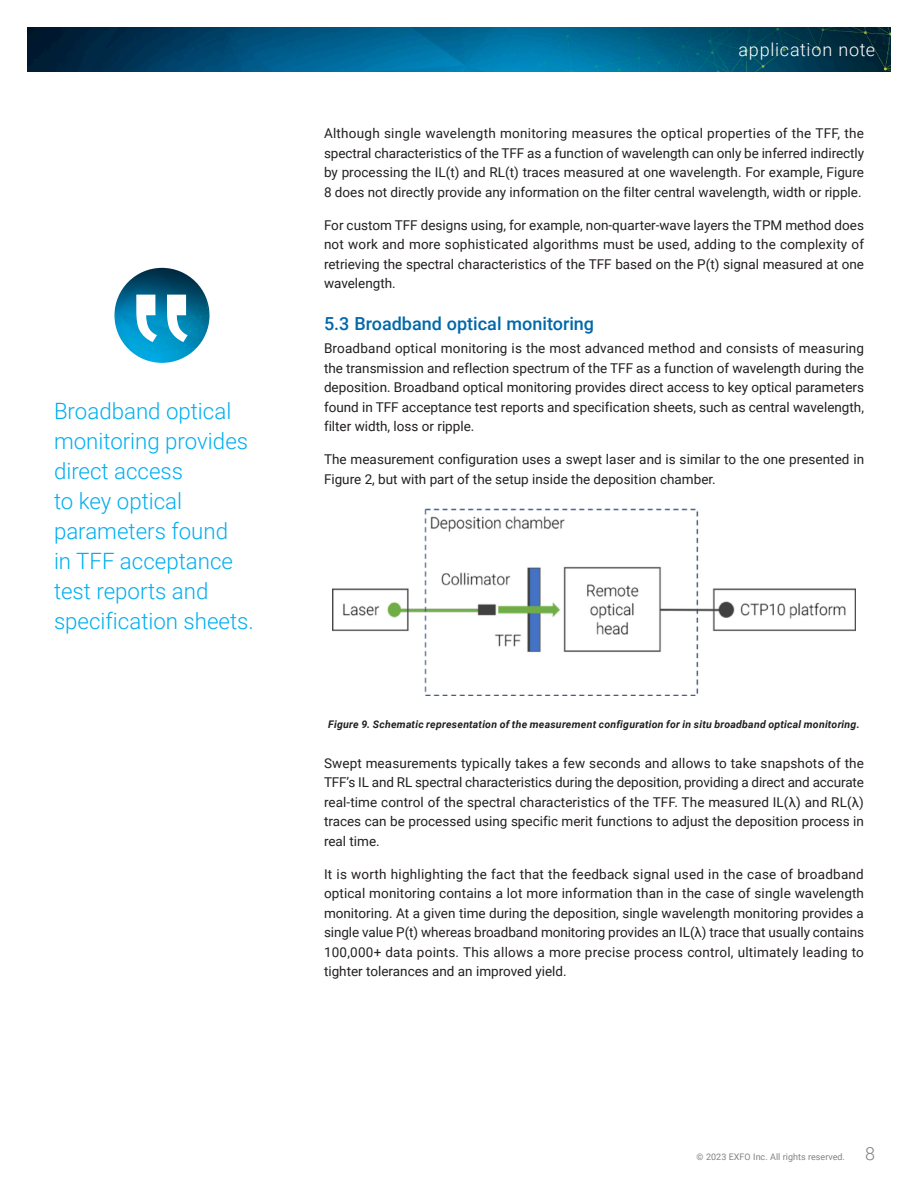
<style>
.page{position:relative;width:918px;height:1188px;background:#fff}
.page>*{position:absolute;margin:0;border:0;box-sizing:border-box;transform-origin:0 0}
.Exergue{font:300 22.5px/30px "Roboto";color:#00aeef}
.Title_2{font:500 18px "Roboto";color:#0068a9}
.t1{font:300 18px "Roboto";letter-spacing:.04em;color:#fff}
.Text{font:13.5px/19.5px "Roboto";color:#231f20;text-align:justify}
.Legend{font:italic 700 10.5px "Roboto";letter-spacing:.02em;color:#231f20}
.t2{font:9px "Roboto";color:#808285}
.s1{font-weight:300;font-size:18px}
</style>
<div class="page">
<img style="left:27px;top:27px;width:864px;height:44px">
<img style="left:332px;top:508px;width:524px;height:187px">
<img style="left:114px;top:268px;width:96px;height:95px;border-radius:48px">
<svg style="left:136px;top:295px;width:52px;height:47px"></svg>
<p class="Exergue" style="left:54px;top:395px;width:201px">Broadband optical monitoring provides direct access<br>to key optical parameters found<br>in TFF acceptance test reports and specification sheets.</p>
<h2 class="t1" style="left:739px;top:37px;width:138px">application note</h2>
<p class="Text" style="left:324px;top:123px;width:542px">Although single wavelength monitoring measures the optical properties of the TFF, the spectral characteristics of the TFF as a function of wavelength can only be inferred indirectly by processing the IL(t) and RL(t) traces measured at one wavelength. For example, Figure 8 does not directly provide any information on the filter central wavelength, width or ripple.</p>
<p class="Text" style="left:324px;top:215px;width:542px">For custom TFF designs using, for example, non-quarter-wave layers the TPM method does not work and more sophisticated algorithms must be used, adding to the complexity of retrieving the spectral characteristics of the TFF based on the P(t) signal measured at one wavelength.</p>
<p class="Title_2" style="left:324px;top:311px;width:272px">5.3 Broadband optical monitoring</p>
<p class="Text" style="left:324px;top:338px;width:542px">Broadband optical monitoring is the most advanced method and consists of measuring the transmission and reflection spectrum of the TFF as a function of wavelength during the deposition. Broadband optical monitoring provides direct access to key optical parameters found in TFF acceptance test reports and specification sheets, such as central wavelength, filter width, loss or ripple.</p>
<p class="Text" style="left:324px;top:449px;width:542px">The measurement configuration uses a swept laser and is similar to the one presented in<br>Figure 2, but with part of the setup inside the deposition chamber.</p>
<p class="Legend" style="left:328px;top:717px;width:533px">Figure 9. Schematic representation of the measurement configuration for in situ broadband optical monitoring.</p>
<p class="Text" style="left:324px;top:753px;width:542px">Swept measurements typically takes a few seconds and allows to take snapshots of the TFF’s IL and RL spectral characteristics during the deposition, providing a direct and accurate real-time control of the spectral characteristics of the TFF. The measured IL(λ) and RL(λ) traces can be processed using specific merit functions to adjust the deposition process in real time.</p>
<p class="Text" style="left:324px;top:864px;width:542px">It is worth highlighting the fact that the feedback signal used in the case of broadband optical monitoring contains a lot more information than in the case of single wavelength monitoring. At a given time during the deposition, single wavelength monitoring provides a single value P(t) whereas broadband monitoring provides an IL(λ) trace that usually contains 100,000+ data points. This allows a more precise process control, ultimately leading to tighter tolerances and an improved yield.</p>
<p class="t2" style="left:697px;top:1151px;width:180px">© 2023 EXFO Inc. All rights reserved. <span class="s1">8</span></p>
</div>
